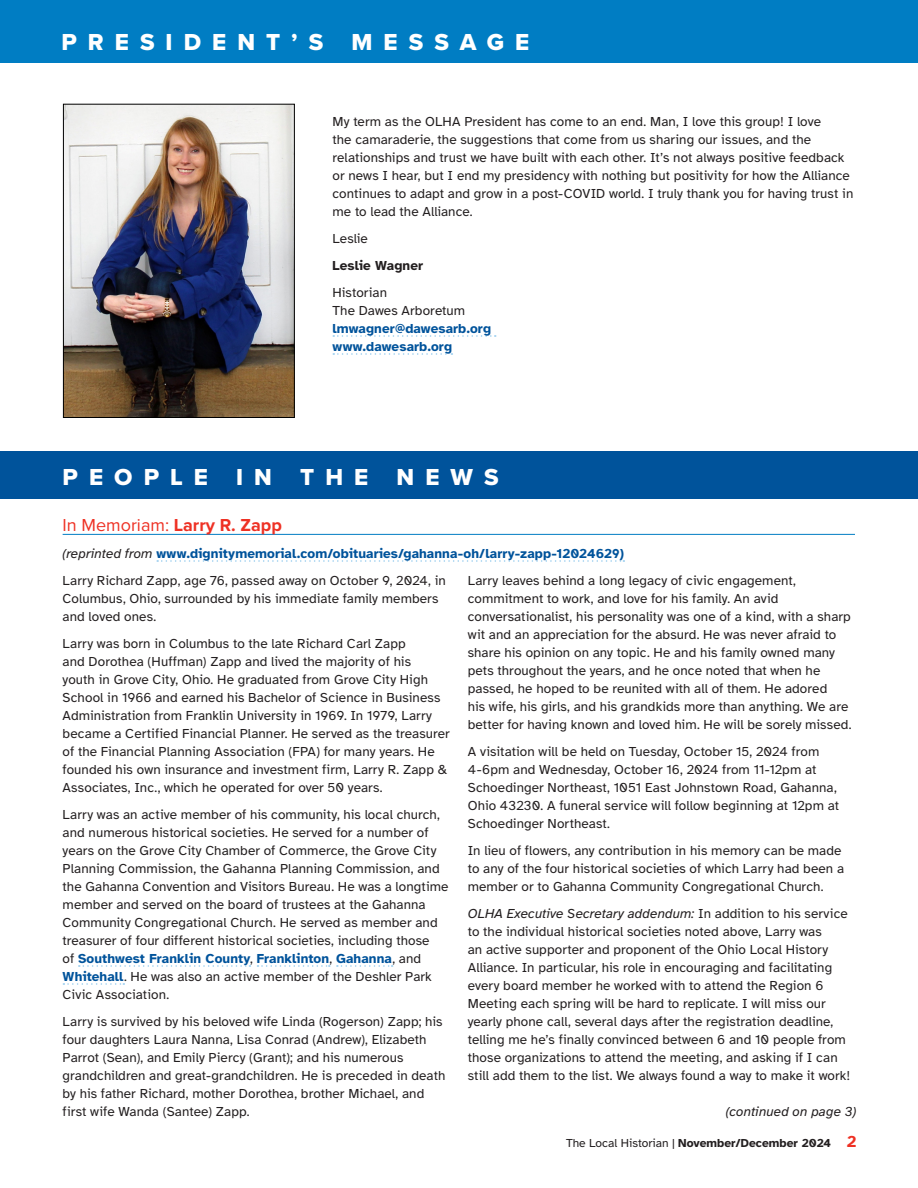
<style>
.page{position:relative;width:918px;height:1188px;background:#fff}
.page>*{position:absolute;margin:0;border:0;box-sizing:border-box;transform-origin:0 0}
.Title__color_bar{font:24px "Proxima Nova Extrabld";letter-spacing:.46em;color:#fff}
.Subtitle_UnderlineSpanAll{font:18px "Proxima Nova";color:#ee3124}
.t1{font:13.5px/18px "Atkinson Hyperlegible";letter-spacing:.005em;color:#231f20}
.t2{font:700 13.5px/18px "Atkinson Hyperlegible";letter-spacing:.01em;color:#00539b}
.t3{font:italic 13.5px "Atkinson Hyperlegible";letter-spacing:.01em;color:#231f20}
.t4{font:700 13.5px "Atkinson Hyperlegible";letter-spacing:.005em;color:#231f20}
.t5{font:700 12px "Atkinson Hyperlegible";color:#231f20}
.s1{font-weight:400;color:#231f20}
.s2{font-weight:700}
.s3{font-weight:400;font-style:italic;color:#231f20}
.s4{font-weight:700;color:#00539b}
.s5{font-style:italic}
.s6{font-weight:400}
.s7{font-size:16.5px;color:#ee3124}
</style>
<div class="page">
<div style="left:0;top:0;width:918px;height:63px;background:#007dc3"></div>
<hr style="left:63px;top:534px;width:792px;height:1px;background:#007dc3">
<svg style="left:157px;top:560px;width:467px;height:2px"></svg>
<svg style="left:79px;top:965px;width:171px;height:2px"></svg>
<svg style="left:257px;top:965px;width:73px;height:2px"></svg>
<svg style="left:337px;top:965px;width:56px;height:2px"></svg>
<svg style="left:63px;top:983px;width:61px;height:2px"></svg>
<svg style="left:333px;top:335px;width:163px;height:2px"></svg>
<svg style="left:333px;top:353px;width:119px;height:2px"></svg>
<img style="left:65px;top:106px;width:228px;height:310px">
<div style="left:63px;top:104px;width:232px;height:314px;border:1px solid #000"></div>
<div style="left:0;top:452px;width:918px;height:47px;background:#00539b"></div>
<p class="Title__color_bar" style="left:62px;top:24px;width:469px">PRESIDENT’S MESSAGE</p>
<p class="t1" style="left:333px;top:113px;width:522px">My term as the OLHA President has come to an end. Man, I love this group! I love<br>the camaraderie, the suggestions that come from us sharing our issues, and the relationships and trust we have built with each other. It’s not always positive feedback or news I hear, but I end my presidency with nothing but positivity for how the Alliance continues to adapt and grow in a post-COVID world. I truly thank you for having trust in me to lead the Alliance.</p>
<p class="t1" style="left:333px;top:230px;width:37px">Leslie</p>
<p class="t4" style="left:333px;top:258px;width:92px">Leslie Wagner</p>
<p class="t2" style="left:333px;top:284px;width:160px"><span class="s1">Historian<br>The Dawes Arboretum </span>lmwagner@dawesarb.org www.dawesarb.org</p>
<p class="Title__color_bar" style="left:63px;top:459px;width:438px">PEOPLE IN THE NEWS</p>
<p class="Subtitle_UnderlineSpanAll" style="left:63px;top:512px;width:221px">In Memoriam: <span class="s2">Larry R. Zapp</span></p>
<p class="t2" style="left:63px;top:545px;width:563px"><span class="s3">(reprinted from</span> www.dignitymemorial.com/obituaries/gahanna-oh/larry-zapp-12024629)</p>
<p class="t1" style="left:63px;top:572px;width:385px">Larry Richard Zapp, age 76, passed away on October 9, 2024, in<br>Columbus, Ohio, surrounded by his immediate family members and loved ones.</p>
<p class="t1" style="left:63px;top:635px;width:389px">Larry was born in Columbus to the late Richard Carl Zapp<br>and Dorothea (Huffman) Zapp and lived the majority of his<br>youth in Grove City, Ohio. He graduated from Grove City High School in 1966 and earned his Bachelor of Science in Business Administration from Franklin University in 1969. In 1979, Larry became a Certified Financial Planner. He served as the treasurer of the Financial Planning Association (FPA) for many years. He founded his own insurance and investment firm, Larry R. Zapp &amp; Associates, Inc., which he operated for over 50 years.</p>
<p class="t1" style="left:63px;top:806px;width:387px">Larry was an active member of his community, his local church, and numerous historical societies. He served for a number of years on the Grove City Chamber of Commerce, the Grove City Planning Commission, the Gahanna Planning Commission, and the Gahanna Convention and Visitors Bureau. He was a longtime member and served on the board of trustees at the Gahanna Community Congregational Church. He served as member and treasurer of four different historical societies, including those<br>of <span class="s4">Southwest Franklin County</span>, <span class="s4">Franklinton</span>, <span class="s4">Gahanna</span>, and <span class="s4">Whitehall</span>. He was also an active member of the Deshler Park Civic Association.</p>
<p class="t1" style="left:63px;top:1013px;width:384px">Larry is survived by his beloved wife Linda (Rogerson) Zapp; his four daughters Laura Nanna, Lisa Conrad (Andrew), Elizabeth Parrot (Sean), and Emily Piercy (Grant); and his numerous grandchildren and great-grandchildren. He is preceded in death by his father Richard, mother Dorothea, brother Michael, and first wife Wanda (Santee) Zapp.</p>
<p class="t1" style="left:468px;top:572px;width:385px">Larry leaves behind a long legacy of civic engagement, commitment to work, and love for his family. An avid conversationalist, his personality was one of a kind, with a sharp wit and an appreciation for the absurd. He was never afraid to share his opinion on any topic. He and his family owned many pets throughout the years, and he once noted that when he passed, he hoped to be reunited with all of them. He adored<br>his wife, his girls, and his grandkids more than anything. We are better for having known and loved him. He will be sorely missed.</p>
<p class="t1" style="left:468px;top:743px;width:373px">A visitation will be held on Tuesday, October 15, 2024 from 4-6pm and Wednesday, October 16, 2024 from 11-12pm at Schoedinger Northeast, 1051 East Johnstown Road, Gahanna, Ohio 43230. A funeral service will follow beginning at 12pm at Schoedinger Northeast.</p>
<p class="t1" style="left:468px;top:842px;width:378px">In lieu of flowers, any contribution in his memory can be made to any of the four historical societies of which Larry had been a member or to Gahanna Community Congregational Church.</p>
<p class="t1" style="left:468px;top:905px;width:384px"><span class="s5">OLHA Executive Secretary addendum:</span> In addition to his service to the individual historical societies noted above, Larry was<br>an active supporter and proponent of the Ohio Local History Alliance. In particular, his role in encouraging and facilitating every board member he worked with to attend the Region 6<br>Meeting each spring will be hard to replicate. I will miss our yearly phone call, several days after the registration deadline, telling me he’s finally convinced between 6 and 10 people from those organizations to attend the meeting, and asking if I can still add them to the list. We always found a way to make it work!</p>
<p class="t3" style="left:726px;top:1104px;width:132px">(continued on page 3)</p>
<p class="t5" style="left:566px;top:1136px;width:292px"><span class="s6">The Local Historian |</span> November/December 2024 <span class="s7">2</span></p>
</div>
